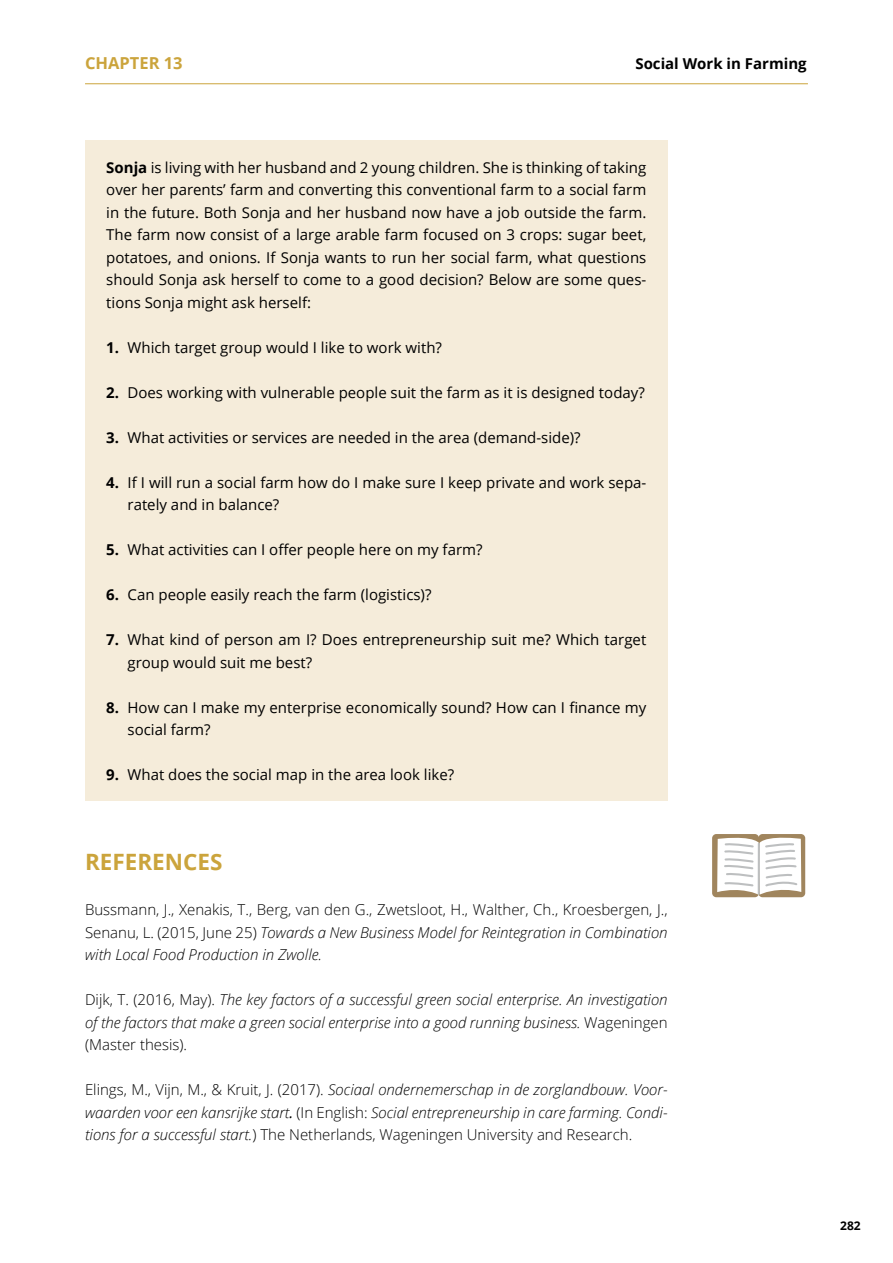
<style>
.page{position:relative;width:893px;height:1263px;background:#fff}
.page>*{position:absolute;margin:0;border:0;box-sizing:border-box;transform-origin:0 0}
.t1{font:700 22.5px "Open Sans";color:#cba43c}
.t2{font:700 16.5px "Open Sans";color:#cba43c}
.t3{font:15px/22.5px "Open Sans";color:#000}
.t4{font:italic 300 15px/22.5px "Open Sans";color:#000;text-align:justify}
.t5{font:300 15px/22.5px "Open Sans";color:#000;text-align:justify}
.t6{font:700 15px "Open Sans";color:#000}
.t7{font:700 12px "Open Sans";color:#000}
.s1{font-weight:700}
.s2{font-style:italic}
.s3{font-style:normal}
.s4{font-weight:400}
</style>
<div class="page">
<div style="left:85px;top:140px;width:583px;height:188px;background:#f5ecda"></div>
<div style="left:85px;top:320px;width:583px;height:53px;background:#f5ecda"></div>
<div style="left:85px;top:365px;width:583px;height:53px;background:#f5ecda"></div>
<div style="left:85px;top:410px;width:583px;height:53px;background:#f5ecda"></div>
<div style="left:85px;top:455px;width:583px;height:76px;background:#f5ecda"></div>
<div style="left:85px;top:522px;width:583px;height:54px;background:#f5ecda"></div>
<div style="left:85px;top:567px;width:583px;height:54px;background:#f5ecda"></div>
<div style="left:85px;top:612px;width:583px;height:76px;background:#f5ecda"></div>
<div style="left:85px;top:680px;width:583px;height:76px;background:#f5ecda"></div>
<div style="left:85px;top:747px;width:583px;height:54px;background:#f5ecda"></div>
<div style="left:712px;top:834px;width:47px;height:63px;background:#a0855d;border-radius:4px"></div>
<div style="left:758px;top:834px;width:47px;height:63px;background:#a0855d;border-radius:4px"></div>
<svg style="left:717px;top:834px;width:84px;height:61px"></svg>
<hr style="left:758px;top:844px;width:2px;height:50px;background:#bdbfc0">
<hr style="left:85px;top:83px;width:723px;height:1px;background:#cba43c">
<p class="t2" style="left:85px;top:51px;width:99px">CHAPTER 13</p>
<p class="t6" style="left:635px;top:53px;width:173px">Social Work in Farming</p>
<p class="t3" style="left:106px;top:155px;width:542px;text-align:justify"><span class="s1">Sonja</span> is living with her husband and 2 young children. She is thinking of taking over her parents’ farm and converting this conventional farm to a social farm in the future. Both Sonja and her husband now have a job outside the farm.<br>The farm now consist of a large arable farm focused on 3 crops: sugar beet, potatoes, and onions. If Sonja wants to run her social farm, what questions should Sonja ask herself to come to a good decision? Below are some ques&shy;tions Sonja might ask herself:</p>
<p class="t3" style="left:106px;top:335px;width:337px"><span class="s1">1.</span> Which target group would I like to work with?</p>
<p class="t3" style="left:106px;top:380px;width:540px"><span class="s1">2.</span> Does working with vulnerable people suit the farm as it is designed today?</p>
<p class="t3" style="left:106px;top:425px;width:476px"><span class="s1">3.</span> What activities or services are needed in the area (demand-side)?</p>
<p class="t3" style="left:128px;top:470px;width:520px;text-indent:-21px"><span class="s1">4.</span> If I will run a social farm how do I make sure I keep private and work sepa&shy;rately and in balance?</p>
<p class="t3" style="left:106px;top:538px;width:378px"><span class="s1">5.</span> What activities can I offer people here on my farm?</p>
<p class="t3" style="left:106px;top:583px;width:327px"><span class="s1">6.</span> Can people easily reach the farm (logistics)?</p>
<p class="t3" style="left:128px;top:628px;width:520px;text-indent:-21px"><span class="s1">7.</span> What kind of person am I? Does entrepreneurship suit me? Which target group would suit me best?</p>
<p class="t3" style="left:128px;top:695px;width:520px;text-indent:-21px"><span class="s1">8.</span> How can I make my enterprise economically sound? How can I finance my social farm?</p>
<p class="t3" style="left:106px;top:763px;width:349px"><span class="s1">9.</span> What does the social map in the area look like?</p>
<h1 class="t1" style="left:85px;top:846px;width:139px">REFERENCES</h1>
<p class="t5" style="left:85px;top:898px;width:584px">Bussmann, J., Xenakis, T., Berg, van den G., Zwetsloot, H., Walther, Ch., Kroesbergen, J., Senanu, L. (2015, June 25) <span class="s2">Towards a New Business Model for Reintegration in Combination with Local Food Production in Zwolle.</span></p>
<p class="t4" style="left:85px;top:988px;width:584px"><span class="s3">Dijk, T. (2016, May).</span> The key factors of a successful green social enterprise. An investigation of the factors that make a green social enterprise into a good running business. <span class="s3">Wageningen (Master thesis).</span></p>
<p class="t4" style="left:85px;top:1078px;width:584px"><span class="s3">Elings, M., Vijn, M., &amp; Kruit, J. (2017).</span> Sociaal ondernemerschap in de zorglandbouw. Voor&shy;waarden voor een kansrijke start<span class="s4">.</span> <span class="s3">(In English:</span> Social entrepreneurship in care farming. Condi&shy;tions for a successful start.<span class="s3">) The Netherlands, Wageningen University and Research.</span></p>
<p class="t7" style="left:840px;top:1217px;width:22px">282</p>
</div>
